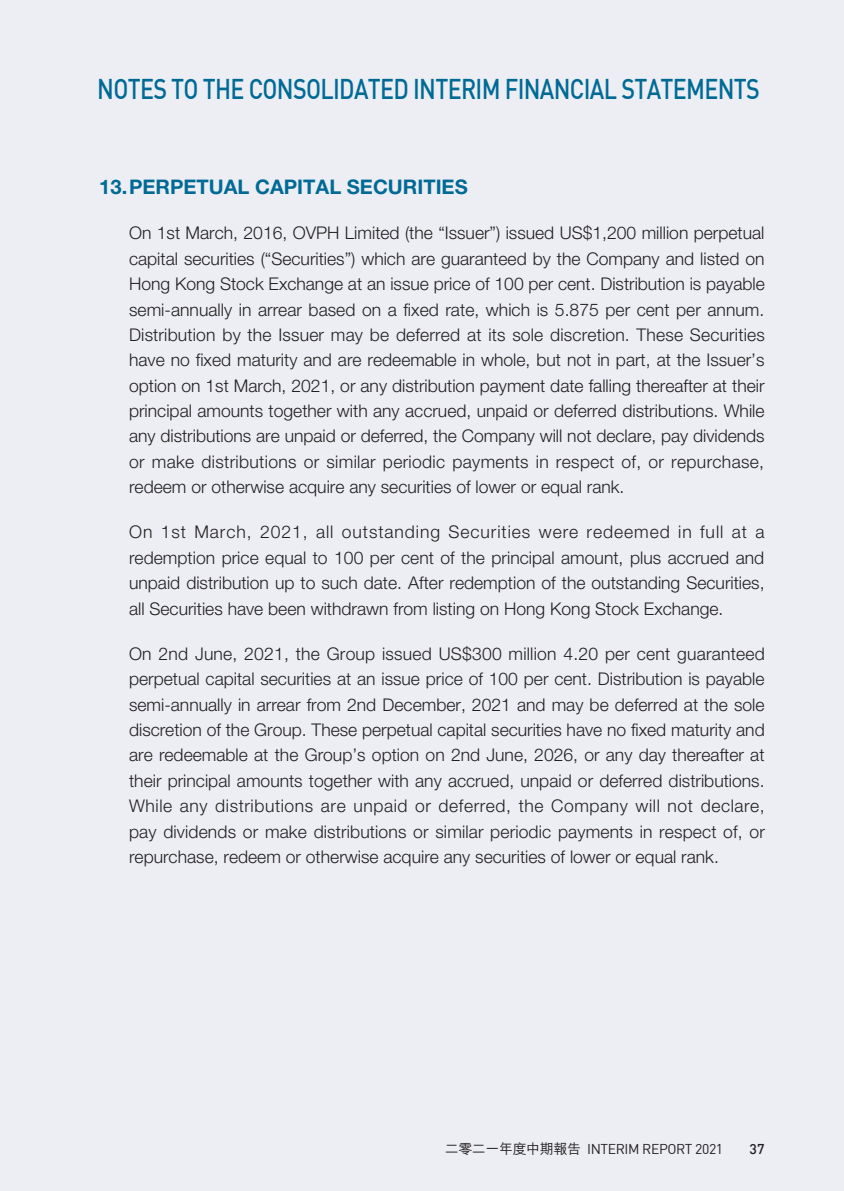
<style>
.page{position:relative;width:844px;height:1191px;background:#fff}
.page>*{position:absolute;margin:0;border:0;box-sizing:border-box;transform-origin:0 0}
.t1{font:500 28px "DIN";letter-spacing:-.03em;color:#006a95;scale:.83 1}
.t2{font:700 20.12px "Helvetica Neue LT Std";color:#006a95}
.t3{font:300 17.5px/25.4px "Helvetica Neue LT Std";color:#231f20;text-align:justify}
.t4{font:14px "DIN";letter-spacing:-.03em;color:#231f20}
.t5{font:500 14px "DIN";color:#231f20}
.s1{font-family:"M Hei HK";font-weight:500}
</style>
<div class="page">
<div style="left:0;top:0;width:843px;height:1191px;background:#eceef4"></div>
<h1 class="t1" style="left:97px;top:71px;width:799px">NOTES TO THE CONSOLIDATED INTERIM FINANCIAL STATEMENTS</h1>
<p class="t2" style="left:99px;top:174px;width:370px">13. PERPETUAL CAPITAL SECURITIES</p>
<p class="t3" style="left:129px;top:220px;width:637px">On 1st March, 2016, OVPH Limited (the “Issuer”) issued US$1,200 million perpetual capital securities (“Securities”) which are guaranteed by the Company and listed on Hong Kong Stock Exchange at an issue price of 100 per cent. Distribution is payable semi-annually in arrear based on a fixed rate, which is 5.875 per cent per annum.<br>Distribution by the Issuer may be deferred at its sole discretion. These Securities have no fixed maturity and are redeemable in whole, but not in part, at the Issuer’s option on 1st March, 2021, or any distribution payment date falling thereafter at their principal amounts together with any accrued, unpaid or deferred distributions. While any distributions are unpaid or deferred, the Company will not declare, pay dividends or make distributions or similar periodic payments in respect of, or repurchase, redeem or otherwise acquire any securities of lower or equal rank.</p>
<p class="t3" style="left:129px;top:519px;width:637px">On 1st March, 2021, all outstanding Securities were redeemed in full at a redemption price equal to 100 per cent of the principal amount, plus accrued and unpaid distribution up to such date. After redemption of the outstanding Securities, all Securities have been withdrawn from listing on Hong Kong Stock Exchange.</p>
<p class="t3" style="left:129px;top:640px;width:637px">On 2nd June, 2021, the Group issued US$300 million 4.20 per cent guaranteed perpetual capital securities at an issue price of 100 per cent. Distribution is payable semi-annually in arrear from 2nd December, 2021 and may be deferred at the sole discretion of the Group. These perpetual capital securities have no fixed maturity and are redeemable at the Group’s option on 2nd June, 2026, or any day thereafter at their principal amounts together with any accrued, unpaid or deferred distributions.<br>While any distributions are unpaid or deferred, the Company will not declare, pay dividends or make distributions or similar periodic payments in respect of, or repurchase, redeem or otherwise acquire any securities of lower or equal rank.</p>
<p class="t4" style="left:444px;top:1139px;width:280px"><span class="s1">二零二一年度中期報告</span> INTERIM REPORT 2021</p>
<p class="t5" style="left:749px;top:1139px;width:16px">37</p>
</div>
